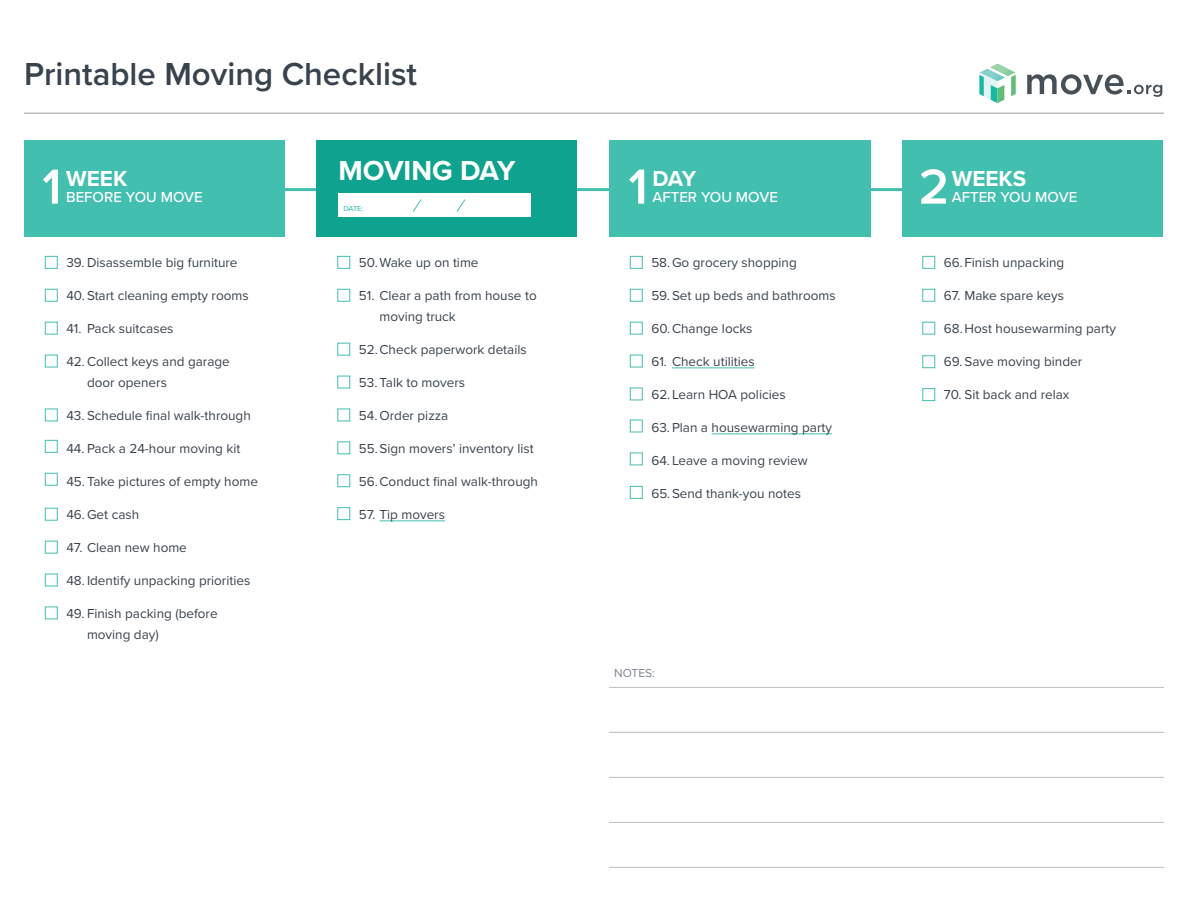
<style>
.page{position:relative;width:1188px;height:918px;background:#fff}
.page>*{position:absolute;margin:0;border:0;box-sizing:border-box;transform-origin:0 0}
.t1{font:600 51px "Proxima Nova";color:#fff}
.t2{font:600 33px "Proxima Nova";color:#39434d}
.t3{font:700 28.5px "Proxima Nova";color:#fff}
.t4{font:700 22.5px "Proxima Nova";color:#fff}
.t5{font:500 15px "Proxima Nova";color:#fff}
.t6{font:13.5px/21px "Proxima Nova";color:#39434d}
.t7{font:12px "Proxima Nova";color:#7d848d}
.t8{font:500 7.5px "Proxima Nova";color:#43bfb0}
</style>
<div class="page">
<svg style="left:979px;top:63px;width:37px;height:40px"></svg>
<svg style="left:1027px;top:74px;width:135px;height:23px"></svg>
<hr style="left:24px;top:188px;width:1134px;height:3px;background:#43bfb0">
<hr style="left:609px;top:687px;width:555px;height:1px;background:#babec2">
<hr style="left:609px;top:732px;width:555px;height:1px;background:#babec2">
<hr style="left:609px;top:777px;width:555px;height:1px;background:#babec2">
<hr style="left:609px;top:822px;width:555px;height:1px;background:#babec2">
<hr style="left:609px;top:867px;width:555px;height:1px;background:#babec2">
<hr style="left:24px;top:112px;width:1140px;height:2px;background:#babec2">
<div style="left:45px;top:256px;width:13px;height:13px;border:1px solid #43bfb0"></div>
<div style="left:45px;top:508px;width:13px;height:13px;border:1px solid #43bfb0"></div>
<div style="left:45px;top:289px;width:13px;height:13px;border:1px solid #43bfb0"></div>
<div style="left:45px;top:541px;width:13px;height:12px;border:1px solid #43bfb0"></div>
<div style="left:45px;top:322px;width:13px;height:12px;border:1px solid #43bfb0"></div>
<div style="left:45px;top:574px;width:13px;height:12px;border:1px solid #43bfb0"></div>
<div style="left:45px;top:355px;width:13px;height:12px;border:1px solid #43bfb0"></div>
<div style="left:45px;top:607px;width:13px;height:12px;border:1px solid #43bfb0"></div>
<div style="left:45px;top:409px;width:13px;height:12px;border:1px solid #43bfb0"></div>
<div style="left:45px;top:440px;width:13px;height:13px;border:1px solid #43bfb0"></div>
<div style="left:45px;top:473px;width:13px;height:13px;border:1px solid #43bfb0"></div>
<div style="left:24px;top:141px;width:261px;height:96px;background:#43bfb0"></div>
<hr style="left:380px;top:521px;width:65px;height:1px;background:#43bfb0">
<div style="left:337px;top:256px;width:13px;height:13px;border:1px solid #43bfb0"></div>
<div style="left:337px;top:289px;width:13px;height:13px;border:1px solid #43bfb0"></div>
<div style="left:337px;top:343px;width:13px;height:12px;border:1px solid #43bfb0"></div>
<div style="left:337px;top:376px;width:13px;height:12px;border:1px solid #43bfb0"></div>
<div style="left:337px;top:409px;width:13px;height:12px;border:1px solid #43bfb0"></div>
<div style="left:337px;top:474px;width:13px;height:13px;border:1px solid #43bfb0"></div>
<div style="left:337px;top:442px;width:13px;height:12px;border:1px solid #43bfb0"></div>
<div style="left:337px;top:507px;width:13px;height:13px;border:1px solid #43bfb0"></div>
<div style="left:317px;top:141px;width:261px;height:96px;background:#0ea28f"></div>
<hr style="left:672px;top:368px;width:83px;height:1px;background:#43bfb0">
<hr style="left:712px;top:434px;width:120px;height:1px;background:#43bfb0">
<div style="left:630px;top:256px;width:13px;height:13px;border:1px solid #43bfb0"></div>
<div style="left:630px;top:486px;width:13px;height:13px;border:1px solid #43bfb0"></div>
<div style="left:630px;top:289px;width:13px;height:13px;border:1px solid #43bfb0"></div>
<div style="left:630px;top:322px;width:13px;height:12px;border:1px solid #43bfb0"></div>
<div style="left:630px;top:355px;width:13px;height:12px;border:1px solid #43bfb0"></div>
<div style="left:630px;top:388px;width:13px;height:12px;border:1px solid #43bfb0"></div>
<div style="left:630px;top:420px;width:13px;height:12px;border:1px solid #43bfb0"></div>
<div style="left:630px;top:453px;width:13px;height:12px;border:1px solid #43bfb0"></div>
<div style="left:609px;top:141px;width:261px;height:96px;background:#43bfb0"></div>
<div style="left:922px;top:256px;width:13px;height:13px;border:1px solid #43bfb0"></div>
<div style="left:922px;top:289px;width:13px;height:13px;border:1px solid #43bfb0"></div>
<div style="left:922px;top:322px;width:13px;height:12px;border:1px solid #43bfb0"></div>
<div style="left:922px;top:355px;width:13px;height:13px;border:1px solid #43bfb0"></div>
<div style="left:922px;top:388px;width:13px;height:13px;border:1px solid #43bfb0"></div>
<div style="left:902px;top:141px;width:261px;height:96px;background:#43bfb0"></div>
<div style="left:339px;top:193px;width:192px;height:24px;background:#fff"></div>
<svg style="left:412px;top:199px;width:54px;height:13px"></svg>
<h2 class="t2" style="left:24px;top:60px;width:395px">Printable Moving Checklist</h2>
<h1 class="t1" style="left:42px;top:165px;width:21px">1</h1>
<h3 class="t4" style="left:66px;top:169px;width:63px">WEEK</h3>
<p class="t5" style="left:66px;top:191px;width:138px">BEFORE YOU MOVE</p>
<p class="t6" style="left:66px;top:253px;width:173px">39. Disassemble big furniture</p>
<p class="t6" style="left:66px;top:286px;width:184px">40. Start cleaning empty rooms</p>
<p class="t6" style="left:66px;top:319px;width:109px">41. Pack suitcases</p>
<p class="t6" style="left:87px;top:351px;width:144px;text-indent:-21px">42.Collect keys and garage door openers</p>
<p class="t6" style="left:66px;top:405px;width:186px">43. Schedule final walk-through</p>
<p class="t6" style="left:66px;top:438px;width:176px">44. Pack a 24-hour moving kit</p>
<p class="t6" style="left:66px;top:471px;width:193px">45.Take pictures of empty home</p>
<p class="t6" style="left:66px;top:504px;width:74px">46.Get cash</p>
<p class="t6" style="left:66px;top:537px;width:122px">47. Clean new home</p>
<p class="t6" style="left:66px;top:570px;width:186px">48. Identify unpacking priorities</p>
<p class="t6" style="left:87px;top:603px;width:132px;text-indent:-21px">49. Finish packing (before moving day)</p>
<h3 class="t3" style="left:339px;top:159px;width:178px">MOVING DAY</h3>
<p class="t8" style="left:344px;top:206px;width:21px">DATE:</p>
<p class="t6" style="left:359px;top:253px;width:121px">50.Wake up on time</p>
<p class="t6" style="left:380px;top:286px;width:159px;text-indent:-21px">51. Clear a path from house to moving truck</p>
<p class="t6" style="left:359px;top:340px;width:169px">52.Check paperwork details</p>
<p class="t6" style="left:359px;top:373px;width:108px">53.Talk to movers</p>
<p class="t6" style="left:359px;top:405px;width:91px">54.Order pizza</p>
<p class="t6" style="left:359px;top:438px;width:176px">55.Sign movers’ inventory list</p>
<p class="t6" style="left:359px;top:471px;width:181px">56.Conduct final walk-through</p>
<p class="t6" style="left:359px;top:504px;width:88px">57. Tip movers</p>
<h1 class="t1" style="left:628px;top:165px;width:21px">1</h1>
<h3 class="t4" style="left:652px;top:169px;width:45px">DAY</h3>
<p class="t5" style="left:652px;top:191px;width:127px">AFTER YOU MOVE</p>
<p class="t6" style="left:651px;top:253px;width:147px">58.Go grocery shopping</p>
<p class="t6" style="left:651px;top:286px;width:186px">59.Set up beds and bathrooms</p>
<p class="t6" style="left:651px;top:319px;width:103px">60.Change locks</p>
<p class="t6" style="left:651px;top:351px;width:105px">61. Check utilities</p>
<p class="t6" style="left:651px;top:384px;width:136px">62.Learn HOA policies</p>
<p class="t6" style="left:651px;top:417px;width:182px">63.Plan a housewarming party</p>
<p class="t6" style="left:651px;top:450px;width:158px">64.Leave a moving review</p>
<p class="t6" style="left:651px;top:483px;width:151px">65.Send thank-you notes</p>
<p class="t7" style="left:614px;top:668px;width:42px">NOTES:</p>
<h1 class="t1" style="left:919px;top:165px;width:32px">2</h1>
<h3 class="t4" style="left:952px;top:169px;width:76px">WEEKS</h3>
<p class="t5" style="left:952px;top:191px;width:127px">AFTER YOU MOVE</p>
<p class="t6" style="left:944px;top:253px;width:122px">66.Finish unpacking</p>
<p class="t6" style="left:944px;top:286px;width:122px">67. Make spare keys</p>
<p class="t6" style="left:944px;top:319px;width:174px">68.Host housewarming party</p>
<p class="t6" style="left:944px;top:351px;width:140px">69.Save moving binder</p>
<p class="t6" style="left:944px;top:384px;width:127px">70. Sit back and relax</p>
</div>
